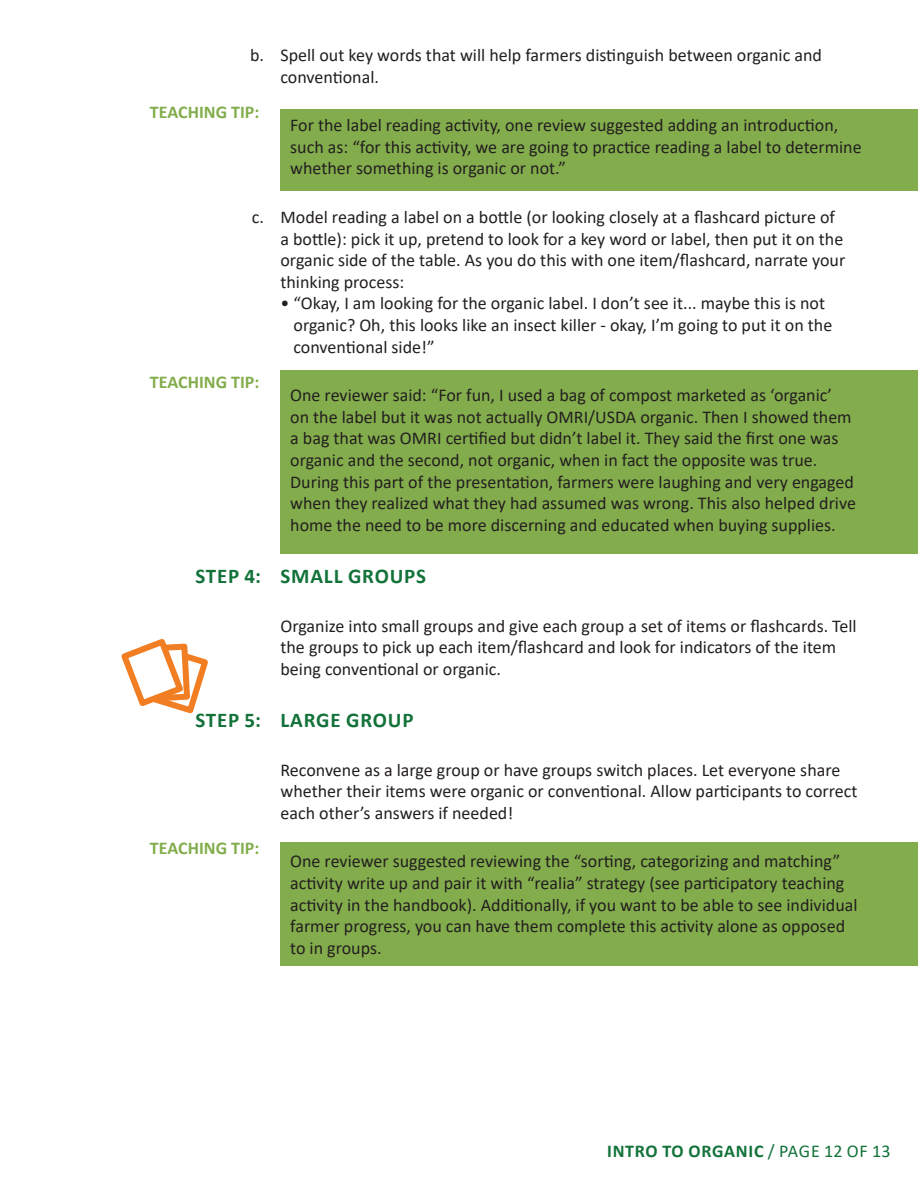
<style>
.page{position:relative;width:918px;height:1188px;background:#fff}
.page>*{position:absolute;margin:0;border:0;box-sizing:border-box;transform-origin:0 0}
.STEPS{font:700 21px "Calibri";letter-spacing:.04em;color:#12723a}
.hanging_indented_cop{font:18px/21.6px "Calibri";color:#231f20}
.indented_no_space_be{font:18px/21.6px "Calibri";color:#231f20}
.hanging_indented_cop-2{font:700 18px "Calibri";color:#83ad4c}
.hanging_indented_cop-3{font:700 18px "Calibri";letter-spacing:.04em;color:#12723a}
.s1{font-weight:400}
</style>
<div class="page">
<div style="left:280px;top:842px;width:638px;height:124px;background:#83ad4c"></div>
<div style="left:280px;top:371px;width:638px;height:183px;background:#83ad4c"></div>
<div style="left:281px;top:110px;width:637px;height:81px;background:#83ad4c"></div>
<svg style="left:121px;top:639px;width:87px;height:75px"></svg>
<p class="hanging_indented_cop" style="left:280px;top:44px;width:543px;text-indent:-30px">b. Spell out key words that will help farmers distinguish between organic and conventional.</p>
<p class="hanging_indented_cop-2" style="left:150px;top:99px;width:111px">TEACHING TIP:</p>
<p class="hanging_indented_cop" style="left:290px;top:114px;width:573px">For the label reading activity, one review suggested adding an introduction, such as: “for this activity, we are going to practice reading a label to determine whether something is organic or not.”</p>
<p class="hanging_indented_cop" style="left:280px;top:206px;width:566px;text-indent:-29px">c. Model reading a label on a bottle (or looking closely at a flashcard picture of a bottle): pick it up, pretend to look for a key word or label, then put it on the organic side of the table. As you do this with one item/flashcard, narrate your thinking process:</p>
<p class="indented_no_space_be" style="left:294px;top:292px;width:540px;text-indent:-13px">• “Okay, I am looking for the organic label. I don’t see it... maybe this is not organic? Oh, this looks like an insect killer - okay, I’m going to put it on the conventional side!”</p>
<p class="hanging_indented_cop-2" style="left:150px;top:369px;width:111px">TEACHING TIP:</p>
<p class="hanging_indented_cop" style="left:290px;top:384px;width:567px">One reviewer said: “For fun, I used a bag of compost marketed as ‘organic’<br>on the label but it was not actually OMRI/USDA organic. Then I showed them a bag that was OMRI certified but didn’t label it. They said the first one was organic and the second, not organic, when in fact the opposite was true.<br>During this part of the presentation, farmers were laughing and very engaged when they realized what they had assumed was wrong. This also helped drive home the need to be more discerning and educated when buying supplies.</p>
<p class="STEPS" style="left:195px;top:561px;width:232px">STEP 4: SMALL GROUPS</p>
<p class="hanging_indented_cop" style="left:280px;top:614px;width:578px">Organize into small groups and give each group a set of items or flashcards. Tell the groups to pick up each item/flashcard and look for indicators of the item being conventional or organic.</p>
<p class="STEPS" style="left:195px;top:705px;width:220px">STEP 5: LARGE GROUP</p>
<p class="hanging_indented_cop" style="left:280px;top:758px;width:579px">Reconvene as a large group or have groups switch places. Let everyone share whether their items were organic or conventional. Allow participants to correct each other’s answers if needed!</p>
<p class="hanging_indented_cop-2" style="left:150px;top:835px;width:111px">TEACHING TIP:</p>
<p class="hanging_indented_cop" style="left:290px;top:850px;width:569px">One reviewer suggested reviewing the “sorting, categorizing and matching” activity write up and pair it with “realia” strategy (see participatory teaching activity in the handbook). Additionally, if you want to be able to see individual farmer progress, you can have them complete this activity alone as opposed to in groups.</p>
<p class="hanging_indented_cop-3" style="left:607px;top:1138px;width:285px">INTRO TO ORGANIC <span class="s1">/ PAGE 12 OF 13</span></p>
</div>
